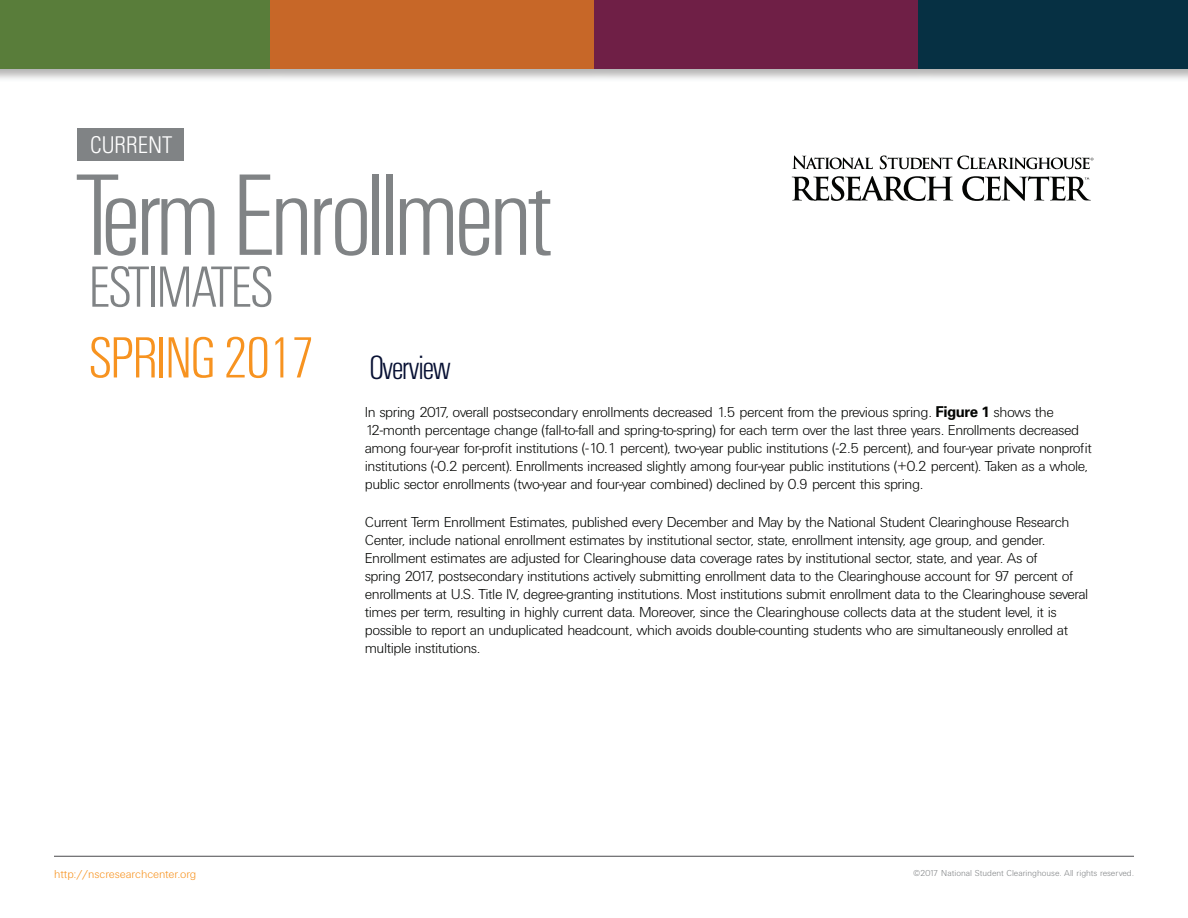
<style>
.page{position:relative;width:1188px;height:918px;background:#fff}
.page>*{position:absolute;margin:0;border:0;box-sizing:border-box;transform-origin:0 0}
.t1{font:120.45px "Univers Light Cond DTC";letter-spacing:-.07em;color:#808385}
.t2{font:60.15px "Univers Light Cond DTC";letter-spacing:-.05em;color:#f79320}
.t3{font:60.15px "Univers Light Cond DTC";letter-spacing:-.05em;color:#808385}
.t4{font:300 condensed 23.1px "Univers";color:#fff}
.t5{font:15px/18px "Univers Light DTC";letter-spacing:-.03em;color:#040503}
.t6{font:12px "Univers Light DTC";color:#f79320}
.t7{font:9px "Univers Light DTC";color:#808385}
.s1{font-size:34.95px;color:#081134}
.s2{font-family:"Univers";font-weight:700}
</style>
<div class="page">
<svg style="left:792px;top:155px;width:81px;height:14px"></svg>
<svg style="left:880px;top:156px;width:214px;height:13px"></svg>
<svg style="left:792px;top:176px;width:161px;height:25px"></svg>
<svg style="left:962px;top:176px;width:129px;height:25px"></svg>
<img style="left:0;top:68px;width:1188px;height:11px">
<div style="left:0;top:0;width:270px;height:68px;background:#597d3a"></div>
<div style="left:270px;top:0;width:324px;height:68px;background:#c76728"></div>
<div style="left:594px;top:0;width:324px;height:68px;background:#6f1f46"></div>
<div style="left:918px;top:0;width:270px;height:68px;background:#063043"></div>
<hr style="left:54px;top:856px;width:1080px;height:1px;background:#4a4a4c">
<div style="left:77px;top:128px;width:107px;height:32px;background:#808385"></div>
<h3 class="t4" style="left:90px;top:131px;width:84px">CURRENT</h3>
<h1 class="t1" style="left:75px;top:152px;width:480px">Term Enrollment</h1>
<h2 class="t3" style="left:88px;top:255px;width:187px">ESTIMATES</h2>
<h2 class="t2" style="left:88px;top:326px;width:365px">SPRING 2017 <span class="s1">Overview</span></h2>
<p class="t5" style="left:365px;top:403px;width:729px">In spring 2017, overall postsecondary enrollments decreased 1.5 percent from the previous spring. <span class="s2">Figure 1</span> shows the 12-month percentage change (fall-to-fall and spring-to-spring) for each term over the last three years. Enrollments decreased among four-year for-profit institutions (-10.1 percent), two-year public institutions (-2.5 percent), and four-year private nonprofit institutions (-0.2 percent). Enrollments increased slightly among four-year public institutions (+0.2 percent). Taken as a whole, public sector enrollments (two-year and four-year combined) declined by 0.9 percent this spring.</p>
<p class="t5" style="left:365px;top:513px;width:725px">Current Term Enrollment Estimates, published every December and May by the National Student Clearinghouse Research Center, include national enrollment estimates by institutional sector, state, enrollment intensity, age group, and gender.<br>Enrollment estimates are adjusted for Clearinghouse data coverage rates by institutional sector, state, and year. As of<br>spring 2017, postsecondary institutions actively submitting enrollment data to the Clearinghouse account for 97 percent of enrollments at U.S. Title IV, degree-granting institutions. Most institutions submit enrollment data to the Clearinghouse several times per term, resulting in highly current data. Moreover, since the Clearinghouse collects data at the student level, it is possible to report an unduplicated headcount, which avoids double-counting students who are simultaneously enrolled at multiple institutions.</p>
<p class="t6" style="left:54px;top:868px;width:144px">http://nscresearchcenter.org</p>
<p class="t7" style="left:913px;top:868px;width:222px">©2017 National Student Clearinghouse. All rights reserved.</p>
</div>
